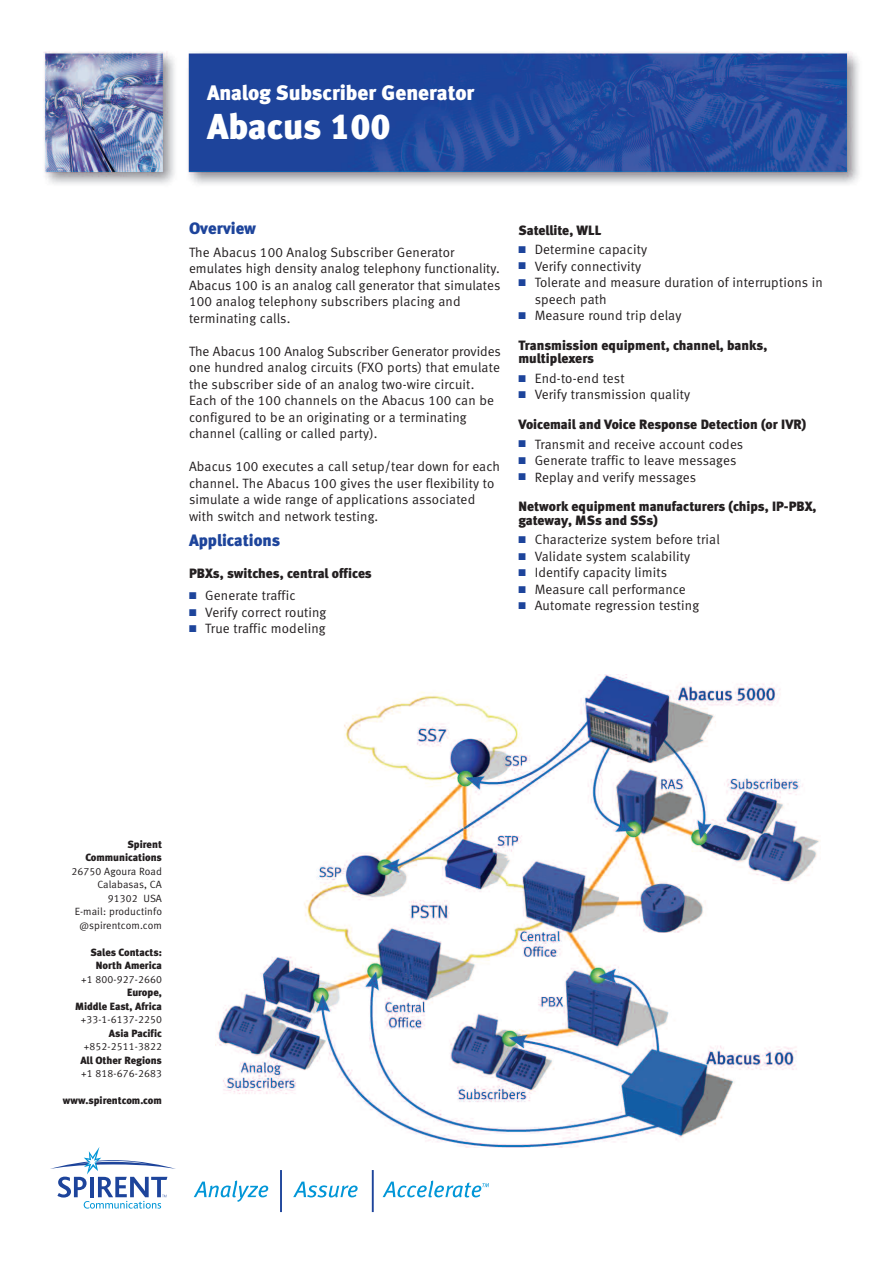
<style>
.page{position:relative;width:893px;height:1263px;background:#fff}
.page>*{position:absolute;margin:0;border:0;box-sizing:border-box;transform-origin:0 0}
.t1{font:36px "Meta Black LF";color:#fff}
.t2{font:21px "Meta Black LF";color:#fff}
.t3{font:16.5px "Meta Black LF";color:#1d449b}
.t4{font:13.5px/16.5px "Meta Normal LF";letter-spacing:.01em;color:#231f20}
.t5{font:13.5px/13.5px "Meta Black LF";color:#231f20}
.t6{font:10.5px/13.5px "Meta Normal LF";letter-spacing:.015em;color:#231f20;text-align:right}
.t7{font:10.5px/13.5px "Meta Black LF";color:#231f20;text-align:right}
.s1{color:#1d449b}
</style>
<div class="page">
<svg style="left:50px;top:1147px;width:126px;height:61px"></svg>
<svg style="left:43px;top:51px;width:816px;height:133px;background:#4a67aa"></svg>
<img style="left:217px;top:675px;width:603px;height:473px">
<svg style="left:194px;top:1180px;width:74px;height:22px"></svg>
<svg style="left:293px;top:1181px;width:65px;height:16px"></svg>
<hr style="left:281px;top:1170px;width:1px;height:42px;background:#1d449b">
<hr style="left:372px;top:1170px;width:1px;height:42px;background:#1d449b">
<svg style="left:383px;top:1180px;width:106px;height:17px"></svg>
<h2 class="t2" style="left:207px;top:86px;width:269px">Analog Subscriber Generator</h2>
<h1 class="t1" style="left:207px;top:114px;width:185px">Abacus 100</h1>
<p class="t3" style="left:189px;top:223px;width:69px">Overview</p>
<p class="t4" style="left:189px;top:245px;width:313px">The Abacus 100 Analog Subscriber Generator emulates high density analog telephony functionality.<br>Abacus 100 is an analog call generator that simulates 100 analog telephony subscribers placing and terminating calls.</p>
<p class="t4" style="left:189px;top:344px;width:313px">The Abacus 100 Analog Subscriber Generator provides one hundred analog circuits (FXO ports) that emulate the subscriber side of an analog two-wire circuit.<br>Each of the 100 channels on the Abacus 100 can be configured to be an originating or a terminating channel (calling or called party).</p>
<p class="t4" style="left:189px;top:460px;width:312px">Abacus 100 executes a call setup/tear down for each channel. The Abacus 100 gives the user flexibility to simulate a wide range of applications associated with switch and network testing.</p>
<p class="t3" style="left:189px;top:535px;width:93px">Applications</p>
<p class="t5" style="left:189px;top:568px;width:184px">PBXs, switches, central offices</p>
<p class="t4" style="left:189px;top:589px;width:108px"><span class="s1">■</span> Generate traffic</p>
<p class="t4" style="left:189px;top:605px;width:139px"><span class="s1">■</span> Verify correct routing</p>
<p class="t4" style="left:189px;top:622px;width:138px"><span class="s1">■</span> True traffic modeling</p>
<p class="t5" style="left:518px;top:225px;width:84px">Satellite, WLL</p>
<p class="t4" style="left:518px;top:243px;width:130px"><span class="s1">■</span> Determine capacity</p>
<p class="t4" style="left:518px;top:259px;width:124px"><span class="s1">■</span> Verify connectivity</p>
<p class="t4" style="left:535px;top:276px;width:290px;text-indent:-16px"><span class="s1">■</span> Tolerate and measure duration of interruptions in speech path</p>
<p class="t4" style="left:518px;top:309px;width:164px"><span class="s1">■</span> Measure round trip delay</p>
<p class="t5" style="left:518px;top:340px;width:250px">Transmission equipment, channel, banks, multiplexers</p>
<p class="t4" style="left:518px;top:371px;width:108px"><span class="s1">■</span> End-to-end test</p>
<p class="t4" style="left:518px;top:388px;width:173px"><span class="s1">■</span> Verify transmission quality</p>
<p class="t5" style="left:518px;top:419px;width:289px">Voicemail and Voice Response Detection (or IVR)</p>
<p class="t4" style="left:518px;top:437px;width:226px"><span class="s1">■</span> Transmit and receive account codes</p>
<p class="t4" style="left:518px;top:453px;width:219px"><span class="s1">■</span> Generate traffic to leave messages</p>
<p class="t4" style="left:518px;top:470px;width:179px"><span class="s1">■</span> Replay and verify messages</p>
<p class="t5" style="left:518px;top:501px;width:300px">Network equipment manufacturers (chips, IP-PBX, gateway, MSs and SSs)</p>
<p class="t4" style="left:518px;top:533px;width:203px"><span class="s1">■</span> Characterize system before trial</p>
<p class="t4" style="left:518px;top:549px;width:173px"><span class="s1">■</span> Validate system scalability</p>
<p class="t4" style="left:518px;top:566px;width:150px"><span class="s1">■</span> Identify capacity limits</p>
<p class="t4" style="left:518px;top:582px;width:169px"><span class="s1">■</span> Measure call performance</p>
<p class="t4" style="left:518px;top:599px;width:182px"><span class="s1">■</span> Automate regression testing</p>
<p class="t7" style="left:85px;top:838px;width:78px">Spirent<br>Communications</p>
<p class="t6" style="left:71px;top:865px;width:92px">26750 Agoura Road<br>Calabasas, CA<br>91302 USA<br>E-mail: productinfo @spirentcom.com</p>
<p class="t7" style="left:90px;top:946px;width:73px;text-align:center">Sales Contacts:<br>North America</p>
<p class="t6" style="left:81px;top:973px;width:82px">+1 800-927-2660</p>
<p class="t7" style="left:75px;top:987px;width:88px">Europe,<br>Middle East, Africa</p>
<p class="t6" style="left:81px;top:1014px;width:83px">+33-1-6137-2250</p>
<p class="t7" style="left:109px;top:1027px;width:55px">Asia Pacific</p>
<p class="t6" style="left:84px;top:1041px;width:80px">+852-2511-3822</p>
<p class="t7" style="left:80px;top:1054px;width:83px">All Other Regions</p>
<p class="t6" style="left:81px;top:1068px;width:82px">+1 818-676-2683</p>
<p class="t7" style="left:63px;top:1095px;width:101px">www.spirentcom.com</p>
</div>
